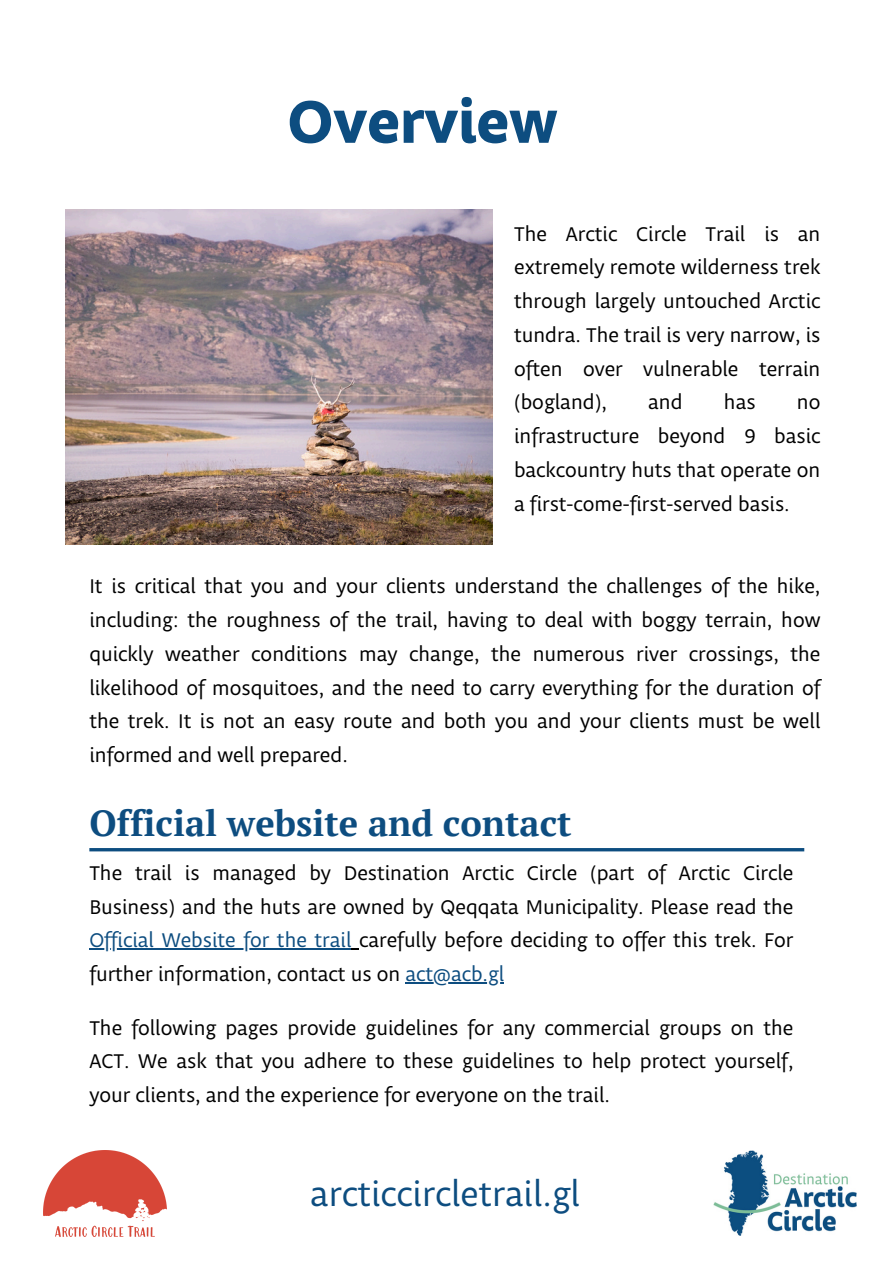
<style>
.page{position:relative;width:894px;height:1264px;background:#fff}
.page>*{position:absolute;margin:0;border:0;box-sizing:border-box;transform-origin:0 0}
.t1{font:700 61.8px "Obliqua ITC Pro";color:#0d4d80}
.t2{font:700 36.15px "PT Serif";color:#0d4d80}
.t3{font:36.15px "Obliqua ITC Pro";color:#0d4d80}
.t4{font:21px/33.8px "Obliqua ITC Pro";color:#000;text-align:justify}
.s1{color:#0d4d80}
</style>
<div class="page">
<img style="left:65px;top:210px;width:427px;height:334px">
<hr style="left:89px;top:848px;width:715px;height:3px;background:#0d4d80">
<hr style="left:89px;top:948px;width:262px;height:1px;background:#0d4d80">
<hr style="left:405px;top:982px;width:99px;height:1px;background:#0d4d80">
<img style="left:713px;top:1150px;width:143px;height:85px">
<img style="left:43px;top:1150px;width:123px;height:86px">
<p class="t1" style="left:287px;top:86px;width:271px">Overview</p>
<p class="t4" style="left:514px;top:218px;width:308px">The Arctic Circle Trail is an extremely remote wilderness trek through largely untouched Arctic tundra. The trail is very narrow, is often over vulnerable terrain (bogland),</p>
<p class="t4" style="left:648px;top:386px;width:36px">and</p>
<p class="t4" style="left:723px;top:386px;width:33px">has</p>
<p class="t4" style="left:514px;top:386px;width:308px;text-indent:283px">no infrastructure beyond 9 basic backcountry huts that operate on a first-come-first-served basis.</p>
<p class="t4" style="left:89px;top:570px;width:732px">It is critical that you and your clients understand the challenges of the hike, including: the roughness of the trail, having to deal with boggy terrain, how quickly weather conditions may change, the numerous river crossings, the likelihood of mosquitoes, and the need to carry everything for the duration of the trek. It is not an easy route and both you and your clients must be well informed and well prepared.</p>
<p class="t2" style="left:89px;top:798px;width:483px">Official website and contact</p>
<h2 class="t4" style="left:89px;top:857px;width:705px">The trail is managed by Destination Arctic Circle (part of Arctic Circle<br>Business) and the huts are owned by Qeqqata Municipality. Please read the</h2>
<p class="t4" style="left:89px;top:924px;width:705px"><span class="s1">Official Website for the trail</span> carefully before deciding to offer this trek. For further information, contact us on <span class="s1">act@acb.gl</span></p>
<h3 class="t4" style="left:89px;top:1011px;width:705px">The following pages provide guidelines for any commercial groups on the ACT. We ask that you adhere to these guidelines to help protect yourself, your clients, and the experience for everyone on the trail.</h3>
<p class="t3" style="left:310px;top:1172px;width:271px">arcticcircletrail.gl</p>
</div>
